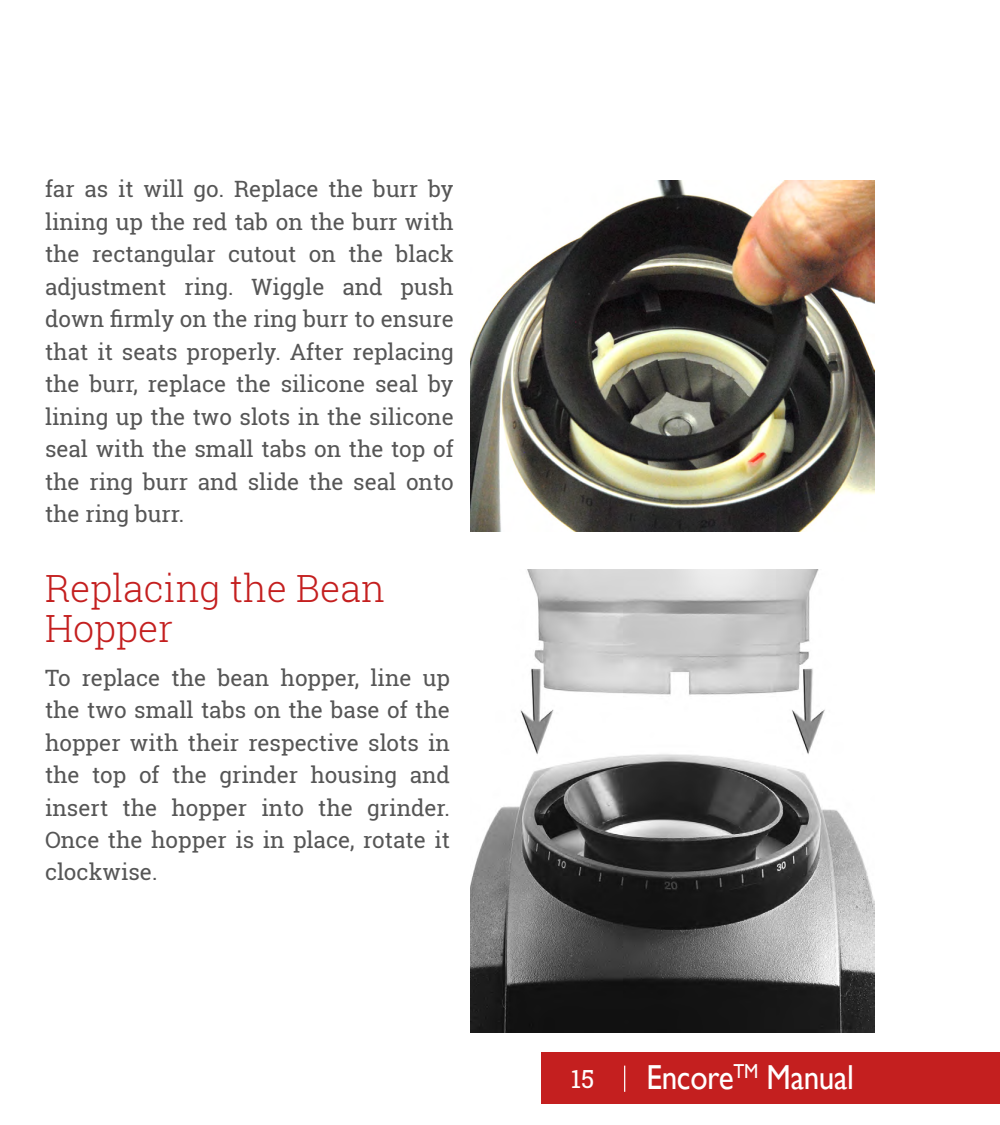
<style>
.page{position:relative;width:1000px;height:1125px;background:#fff}
.page>*{position:absolute;margin:0;border:0;box-sizing:border-box;transform-origin:0 0}
.Heading_2{font:300 37.5px/40px "Roboto Slab";color:#c41f1f}
.t1{font:34.75px "Gill Sans";letter-spacing:-.01em;color:#fff;scale:.9 1}
.t2{font:25px "Roboto Slab";color:#fff}
.Body_text{font:22.5px/32.5px "Roboto Slab";color:#565656;text-align:justify}
</style>
<div class="page">
<div style="left:541px;top:1053px;width:459px;height:51px;background:#c41f1f"></div>
<svg style="left:624px;top:1066px;width:1px;height:26px"></svg>
<img style="left:470px;top:181px;width:405px;height:350px">
<img style="left:470px;top:569px;width:405px;height:464px">
<p class="Body_text" style="left:45px;top:173px;width:410px">far as it will go. Replace the burr by lining up the red tab on the burr with the rectangular cutout on the black adjustment ring. Wiggle and push down firmly on the ring burr to ensure that it seats properly. After replacing the burr, replace the silicone seal by lining up the two slots in the silicone seal with the small tabs on the top of the ring burr and slide the seal onto the ring burr.</p>
<p class="Heading_2" style="left:45px;top:567px;width:342px">Replacing the Bean<br>Hopper</p>
<p class="Body_text" style="left:45px;top:661px;width:407px">To replace the bean hopper, line up the two small tabs on the base of the hopper with their respective slots in the top of the grinder housing and insert the hopper into the grinder.<br>Once the hopper is in place, rotate it clockwise.</p>
<p class="t2" style="left:571px;top:1061px;width:25px">15</p>
<h2 class="t1" style="left:646px;top:1057px;width:232px">Encore<sup>TM</sup> Manual</h2>
</div>
